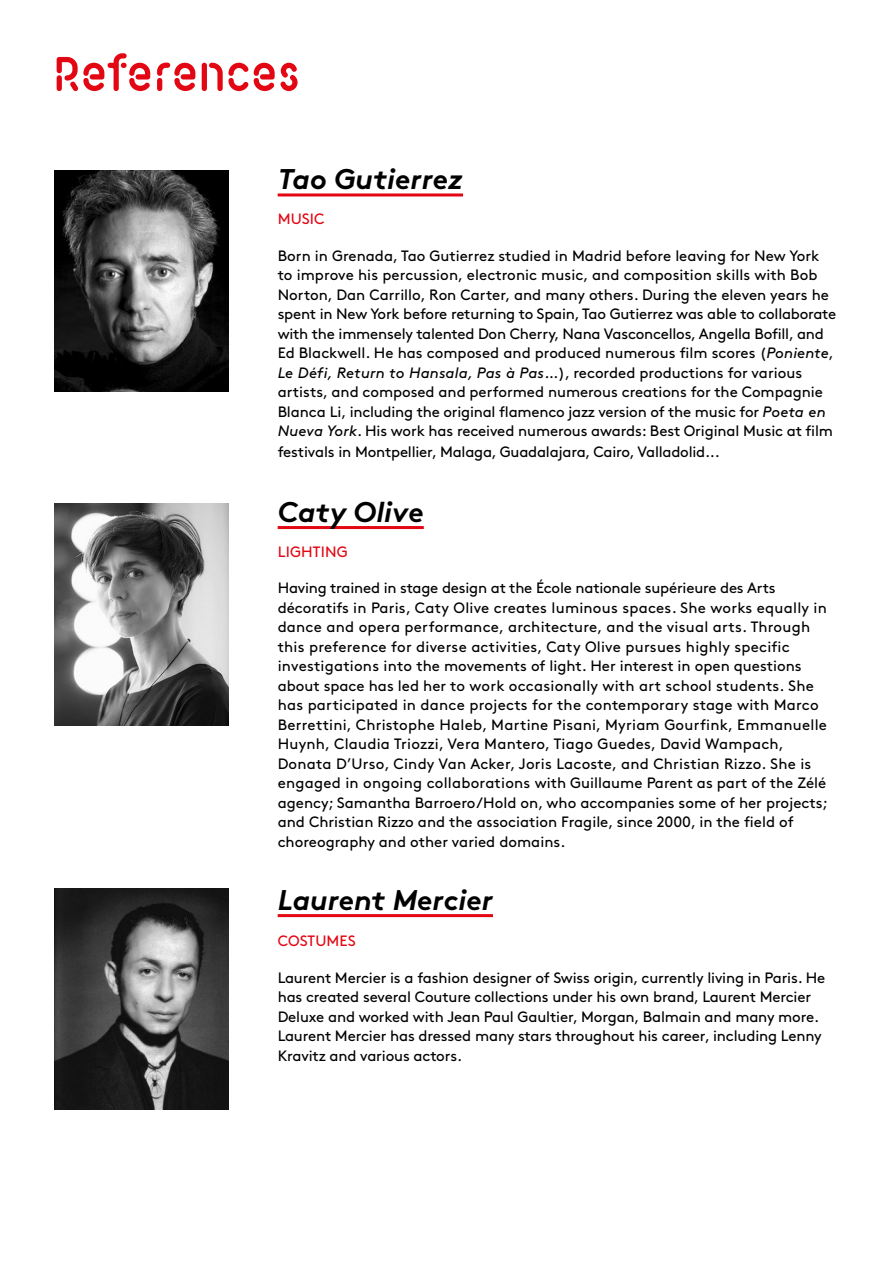
<style>
.page{position:relative;width:893px;height:1263px;background:#fff}
.page>*{position:absolute;margin:0;border:0;box-sizing:border-box;transform-origin:0 0}
.t1{font:52.5px "Fluo";letter-spacing:.01em;color:#e30613}
.t2{font:italic 700 28.5px "Brown Pro";color:#000}
.t3{font:15px/19.5px "Brown Pro";color:#000}
.t4{font:15px "Brown Pro";letter-spacing:.01em;color:#e30613}
.s1{font-style:italic}
</style>
<div class="page">
<hr style="left:278px;top:193px;width:185px;height:3px;background:#e30613">
<hr style="left:278px;top:526px;width:146px;height:3px;background:#e30613">
<hr style="left:278px;top:914px;width:215px;height:3px;background:#e30613">
<img style="left:54px;top:171px;width:174px;height:220px">
<img style="left:54px;top:504px;width:174px;height:221px">
<img style="left:54px;top:889px;width:174px;height:221px">
<h1 class="t1" style="left:54px;top:45px;width:248px">References</h1>
<h2 class="t2" style="left:278px;top:156px;width:187px">Tao Gutierrez</h2>
<p class="t4" style="left:278px;top:207px;width:48px">MUSIC</p>
<p class="t3" style="left:278px;top:244px;width:560px">Born in Grenada, Tao Gutierrez studied in Madrid before leaving for New York to improve his percussion, electronic music, and composition skills with Bob Norton, Dan Carrillo, Ron Carter, and many others. During the eleven years he spent in New York before returning to Spain, Tao Gutierrez was able to collaborate with the immensely talented Don Cherry, Nana Vasconcellos, Angella Bofill, and Ed Blackwell. He has composed and produced numerous film scores (<span class="s1">Poniente</span>, <span class="s1">Le Défi, Return to Hansala, Pas à Pas</span>…), recorded productions for various artists, and composed and performed numerous creations for the Compagnie Blanca Li, including the original flamenco jazz version of the music for <span class="s1">Poeta en Nueva York</span>. His work has received numerous awards: Best Original Music at film</p>
<p class="t3" style="left:278px;top:441px;width:444px">festivals in Montpellier, Malaga, Guadalajara, Cairo, Valladolid...</p>
<h2 class="t2" style="left:278px;top:489px;width:148px">Caty Olive</h2>
<p class="t4" style="left:278px;top:540px;width:72px">LIGHTING</p>
<p class="t3" style="left:278px;top:577px;width:552px">Having trained in stage design at the École nationale supérieure des Arts décoratifs in Paris, Caty Olive creates luminous spaces. She works equally in dance and opera performance, architecture, and the visual arts. Through this preference for diverse activities, Caty Olive pursues highly specific investigations into the movements of light. Her interest in open questions about space has led her to work occasionally with art school students. She has participated in dance projects for the contemporary stage with Marco Berrettini, Christophe Haleb, Martine Pisani, Myriam Gourfink, Emmanuelle Huynh, Claudia Triozzi, Vera Mantero, Tiago Guedes, David Wampach, Donata D’Urso, Cindy Van Acker, Joris Lacoste, and Christian Rizzo. She is engaged in ongoing collaborations with Guillaume Parent as part of the Zélé agency; Samantha Barroero/Hold on, who accompanies some of her projects; and Christian Rizzo and the association Fragile, since 2000, in the field of choreography and other varied domains.</p>
<h2 class="t2" style="left:278px;top:877px;width:217px">Laurent Mercier</h2>
<p class="t4" style="left:278px;top:929px;width:80px">COSTUMES</p>
<p class="t3" style="left:278px;top:966px;width:549px">Laurent Mercier is a fashion designer of Swiss origin, currently living in Paris. He has created several Couture collections under his own brand, Laurent Mercier Deluxe and worked with Jean Paul Gaultier, Morgan, Balmain and many more.<br>Laurent Mercier has dressed many stars throughout his career, including Lenny Kravitz and various actors.</p>
</div>
